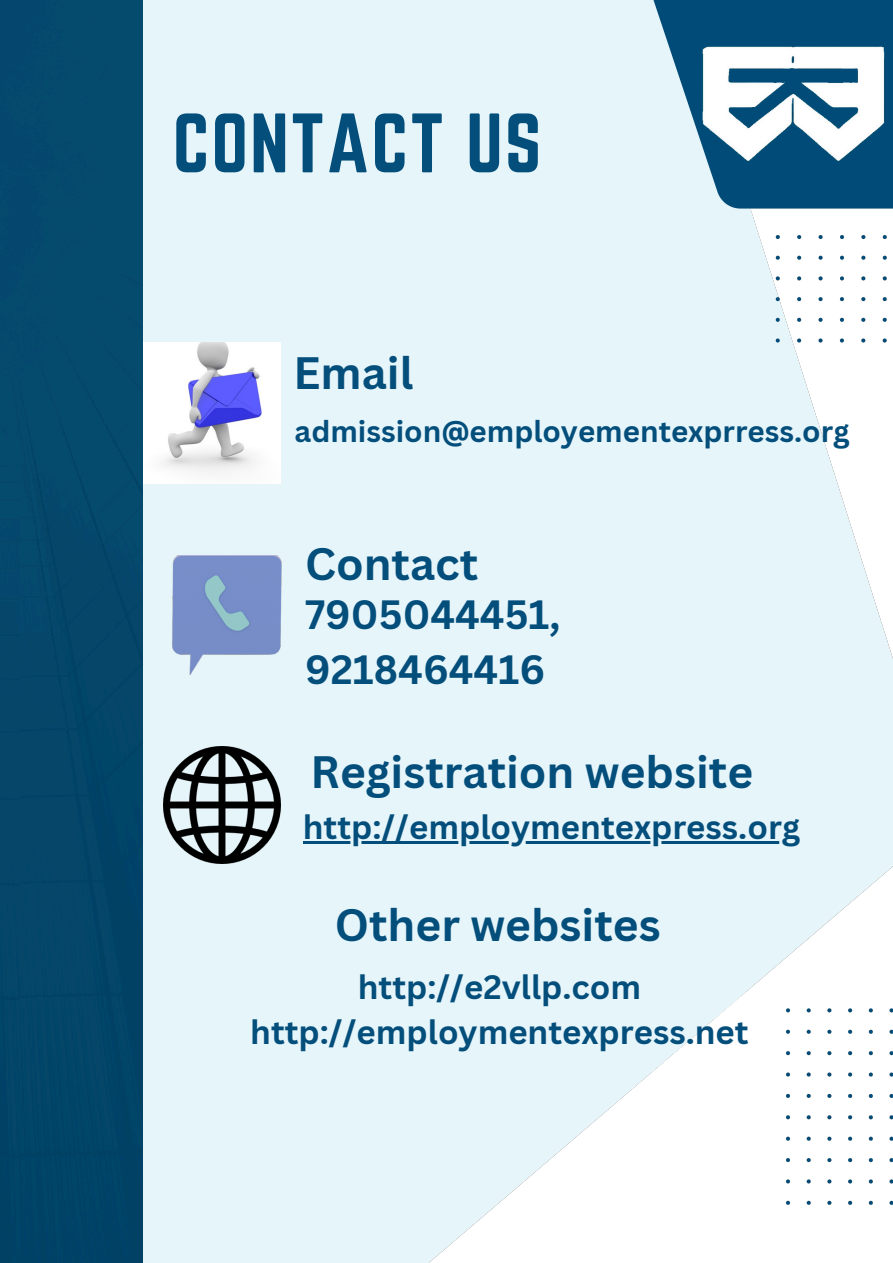
<style>
.page{position:relative;width:893px;height:1263px;background:#fff}
.page>*{position:absolute;margin:0;border:0;box-sizing:border-box;transform-origin:0 0}
.t1{font:73.57px "Norwester";letter-spacing:.025em;color:#034e7b}
.t2{font:700 44.17px "Canva Sans";color:#034e7b}
.t3{font:700 39.83px/55.1px "Canva Sans";color:#034e7b}
.t4{font:700 32.92px/45.5px "Canva Sans";color:#034e7b;text-align:center}
.t5{font:700 29.47px "Canva Sans";color:#034e7b}
</style>
<div class="page">
<img style="left:0;top:0;width:893px;height:1263px">
<img style="left:690px;top:42px;width:202px;height:122px">
<img style="left:143px;top:343px;width:138px;height:141px">
<div style="left:0;top:0;width:143px;height:1262px;background:#054669"></div>
<img style="left:173px;top:555px;width:108px;height:120px">
<img style="left:164px;top:746px;width:117px;height:117px">
<hr style="left:303px;top:841px;width:497px;height:3px;background:#034e7b">
<h1 class="t1" style="left:173px;top:99px;width:370px">CONTACT US</h1>
<h2 class="t2" style="left:293px;top:342px;width:121px">Email</h2>
<p class="t5" style="left:294px;top:410px;width:556px">admission@employementexprress.org</p>
<h2 class="t2" style="left:305px;top:532px;width:175px">Contact</h2>
<p class="t3" style="left:305px;top:586px;width:257px">7905044451,<br>9218464416</p>
<h2 class="t2" style="left:310px;top:740px;width:444px">Registration website</h2>
<p class="t4" style="left:303px;top:804px;width:499px">http://employmentexpress.org</p>
<h2 class="t2" style="left:335px;top:894px;width:327px">Other websites</h2>
<p class="t4" style="left:250px;top:963px;width:500px">http://e2vllp.com http://employmentexpress.net</p>
</div>
